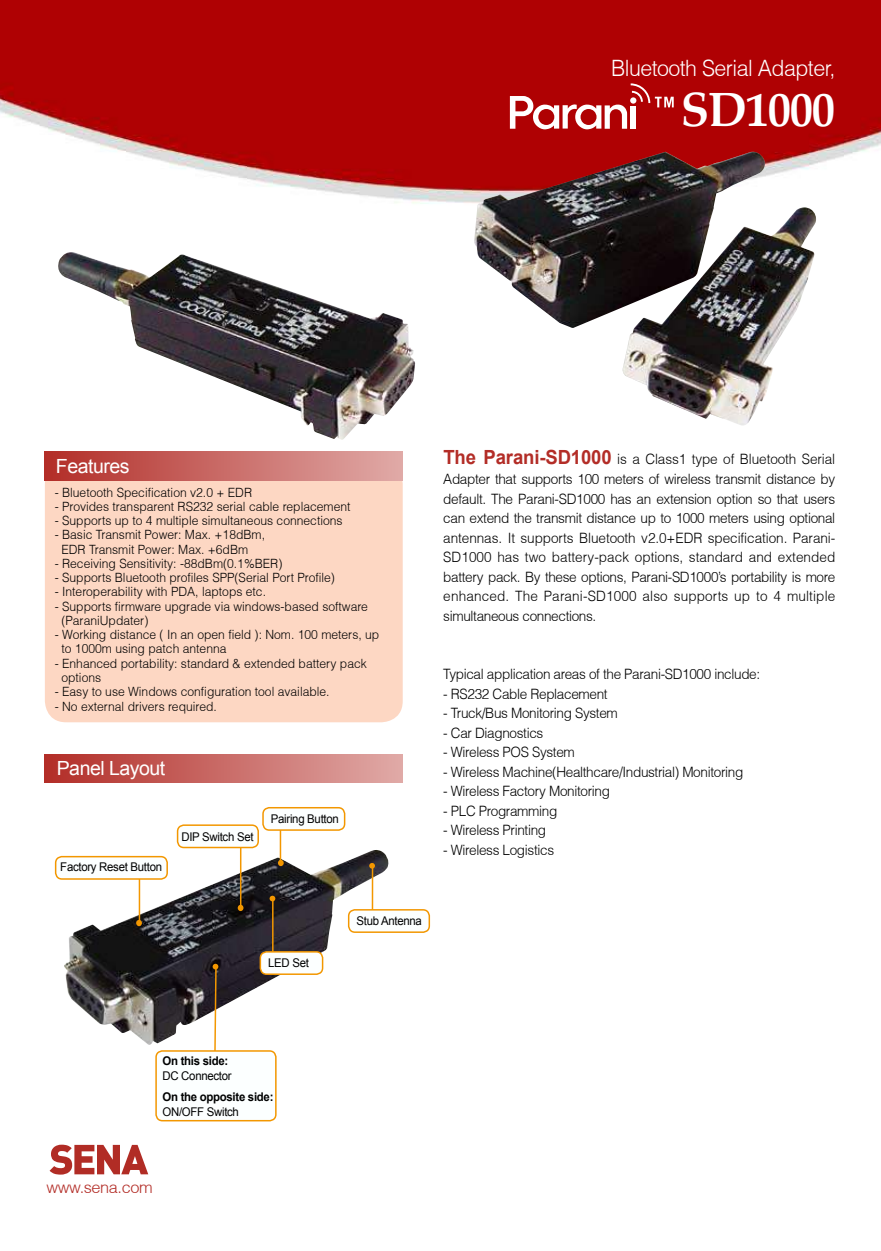
<style>
.page{position:relative;width:881px;height:1251px;background:#fff}
.page>*{position:absolute;margin:0;border:0;box-sizing:border-box;transform-origin:0 0}
.t1{font:700 48px "Palatino Linotype";letter-spacing:-.025em;color:#fff}
.t2{font:300 22.5px "Helvetica";letter-spacing:-.025em;color:#fff;scale:.95 1}
.t3{font:19.5px "Arial";letter-spacing:-.025em;color:#fff}
.t4{font:300 16.35px "Helvetica";letter-spacing:-.025em;color:#b32d27}
.t5{font:300 14.25px/19.5px "Helvetica";letter-spacing:-.025em;color:#000;text-align:justify;scale:.95 1}
.t6{font:300 12.75px/14.2px "Helvetica";color:#000;scale:.95 1}
.t7{font:12px "Arial";letter-spacing:-.025em;color:#000;scale:.95 1}
.t8{font:700 12px "Arial";letter-spacing:-.025em;color:#000;scale:.95 1}
.s1{font-family:"Arial";font-weight:700;font-size:19.5px;color:#b32d27}
</style>
<div class="page">
<img style="left:0;top:0;width:880px;height:1175px">
<div style="left:45px;top:463px;width:357px;height:259px;background:#fdd7c3;border-radius:21px"></div>
<img style="left:45px;top:754px;width:358px;height:28px">
<img style="left:45px;top:452px;width:357px;height:28px">
<svg style="left:50px;top:1144px;width:98px;height:30px"></svg>
<img style="left:64px;top:849px;width:324px;height:195px">
<svg style="left:212px;top:963px;width:6px;height:86px"></svg>
<svg style="left:278px;top:859px;width:5px;height:6px"></svg>
<hr style="left:279px;top:826px;width:2px;height:36px;background:#f39700">
<svg style="left:238px;top:904px;width:5px;height:6px"></svg>
<hr style="left:240px;top:842px;width:1px;height:66px;background:#f39700">
<div style="left:136px;top:919px;width:6px;height:7px;background:#f39700;border-radius:50%"></div>
<hr style="left:139px;top:870px;width:1px;height:53px;background:#f39700">
<div style="left:263px;top:807px;width:81px;height:22px;background:#fcffff;border-radius:6px"></div>
<div style="left:262px;top:806px;width:83px;height:24px;border:2px solid #f39700;border-radius:6px"></div>
<svg style="left:269px;top:895px;width:6px;height:6px"></svg>
<hr style="left:272px;top:897px;width:1px;height:64px;background:#f39700">
<svg style="left:369px;top:862px;width:6px;height:6px"></svg>
<hr style="left:371px;top:867px;width:2px;height:56px;background:#f39700">
<div style="left:56px;top:856px;width:111px;height:22px;background:#fcffff;border-radius:6px"></div>
<div style="left:55px;top:855px;width:113px;height:24px;border:2px solid #f39700;border-radius:6px"></div>
<div style="left:177px;top:825px;width:81px;height:22px;background:#fcffff;border-radius:6px"></div>
<div style="left:177px;top:824px;width:82px;height:24px;border:2px solid #f39700;border-radius:6px"></div>
<div style="left:260px;top:951px;width:62px;height:22px;background:#fcffff;border-radius:6px"></div>
<div style="left:259px;top:950px;width:64px;height:24px;border:2px solid #f39700;border-radius:6px"></div>
<div style="left:156px;top:1050px;width:120px;height:70px;background:#fcffff;border-radius:6px"></div>
<div style="left:155px;top:1049px;width:121px;height:72px;border:2px solid #f39700;border-radius:6px"></div>
<div style="left:348px;top:909px;width:81px;height:22px;background:#fcffff;border-radius:6px"></div>
<div style="left:348px;top:908px;width:82px;height:24px;border:2px solid #f39700;border-radius:6px"></div>
<img style="left:55px;top:252px;width:360px;height:188px">
<img style="left:473px;top:152px;width:294px;height:176px">
<img style="left:621px;top:207px;width:194px;height:219px">
<svg style="left:509px;top:83px;width:164px;height:46px"></svg>
<h2 class="t2" style="left:610px;top:59px;width:237px">Bluetooth Serial Adapter,</h2>
<h1 class="t1" style="left:680px;top:81px;width:156px">SD1000</h1>
<h3 class="t3" style="left:56px;top:458px;width:75px">Features</h3>
<p class="t6" style="left:55px;top:486px;width:209px">- Bluetooth Specification v2.0 + EDR</p>
<p class="t6" style="left:55px;top:500px;width:313px">- Provides transparent RS232 serial cable replacement</p>
<p class="t6" style="left:55px;top:514px;width:304px">- Supports up to 4 multiple simultaneous connections</p>
<p class="t6" style="left:61px;top:528px;width:216px;text-indent:-7px">- Basic Transmit Power: Max. +18dBm,<br>EDR Transmit Power: Max. +6dBm</p>
<p class="t6" style="left:55px;top:557px;width:241px">- Receiving Sensitivity: -88dBm(0.1%BER)</p>
<p class="t6" style="left:55px;top:571px;width:296px">- Supports Bluetooth profiles SPP(Serial Port Profile)</p>
<p class="t6" style="left:55px;top:585px;width:224px">- Interoperability with PDA, laptops etc.</p>
<p class="t6" style="left:61px;top:600px;width:324px;text-indent:-7px">- Supports firmware upgrade via windows-based software (ParaniUpdater)</p>
<p class="t6" style="left:61px;top:628px;width:336px;text-indent:-7px">- Working distance ( In an open field ): Nom. 100 meters, up to 1000m using patch antenna</p>
<p class="t6" style="left:61px;top:657px;width:323px;text-indent:-7px">- Enhanced portability: standard &amp; extended battery pack options</p>
<p class="t6" style="left:55px;top:685px;width:291px">- Easy to use Windows configuration tool available.</p>
<p class="t6" style="left:55px;top:700px;width:172px">- No external drivers required.</p>
<h3 class="t3" style="left:57px;top:760px;width:110px">Panel Layout</h3>
<p class="t7" style="left:60px;top:862px;width:109px">Factory Reset Button</p>
<p class="t7" style="left:181px;top:832px;width:77px">DIP Switch Set</p>
<p class="t7" style="left:271px;top:813px;width:73px">Pairing Button</p>
<p class="t7" style="left:268px;top:957px;width:44px">LED Set</p>
<p class="t7" style="left:356px;top:915px;width:70px">Stub Antenna</p>
<p class="t5" style="left:443px;top:451px;width:414px"><span class="s1">The Parani-SD1000</span> is a Class1 type of Bluetooth Serial Adapter that supports 100 meters of wireless transmit distance by default. The Parani-SD1000 has an extension option so that users can extend the transmit distance up to 1000 meters using optional antennas. It supports Bluetooth v2.0+EDR specification. Parani-SD1000 has two battery-pack options, standard and extended battery pack. By these options, Parani-SD1000’s portability is more enhanced. The Parani-SD1000 also supports up to 4 multiple simultaneous connections.</p>
<p class="t5" style="left:443px;top:665px;width:335px">Typical application areas of the Parani-SD1000 include:</p>
<p class="t5" style="left:443px;top:685px;width:174px">- RS232 Cable Replacement</p>
<p class="t5" style="left:443px;top:704px;width:185px">- Truck/Bus Monitoring System</p>
<p class="t5" style="left:443px;top:724px;width:107px">- Car Diagnostics</p>
<p class="t5" style="left:443px;top:743px;width:140px">- Wireless POS System</p>
<p class="t5" style="left:443px;top:763px;width:317px">- Wireless Machine(Healthcare/Industrial) Monitoring</p>
<p class="t5" style="left:443px;top:782px;width:177px">- Wireless Factory Monitoring</p>
<p class="t5" style="left:443px;top:802px;width:121px">- PLC Programming</p>
<p class="t5" style="left:443px;top:821px;width:110px">- Wireless Printing</p>
<p class="t5" style="left:443px;top:841px;width:118px">- Wireless Logistics</p>
<p class="t8" style="left:162px;top:1056px;width:71px">On this side:</p>
<p class="t7" style="left:162px;top:1070px;width:74px">DC Connector</p>
<p class="t8" style="left:162px;top:1092px;width:118px">On the opposite side:</p>
<p class="t7" style="left:162px;top:1106px;width:82px">ON/OFF Switch</p>
<p class="t4" style="left:46px;top:1180px;width:108px">www.sena.com</p>
</div>
